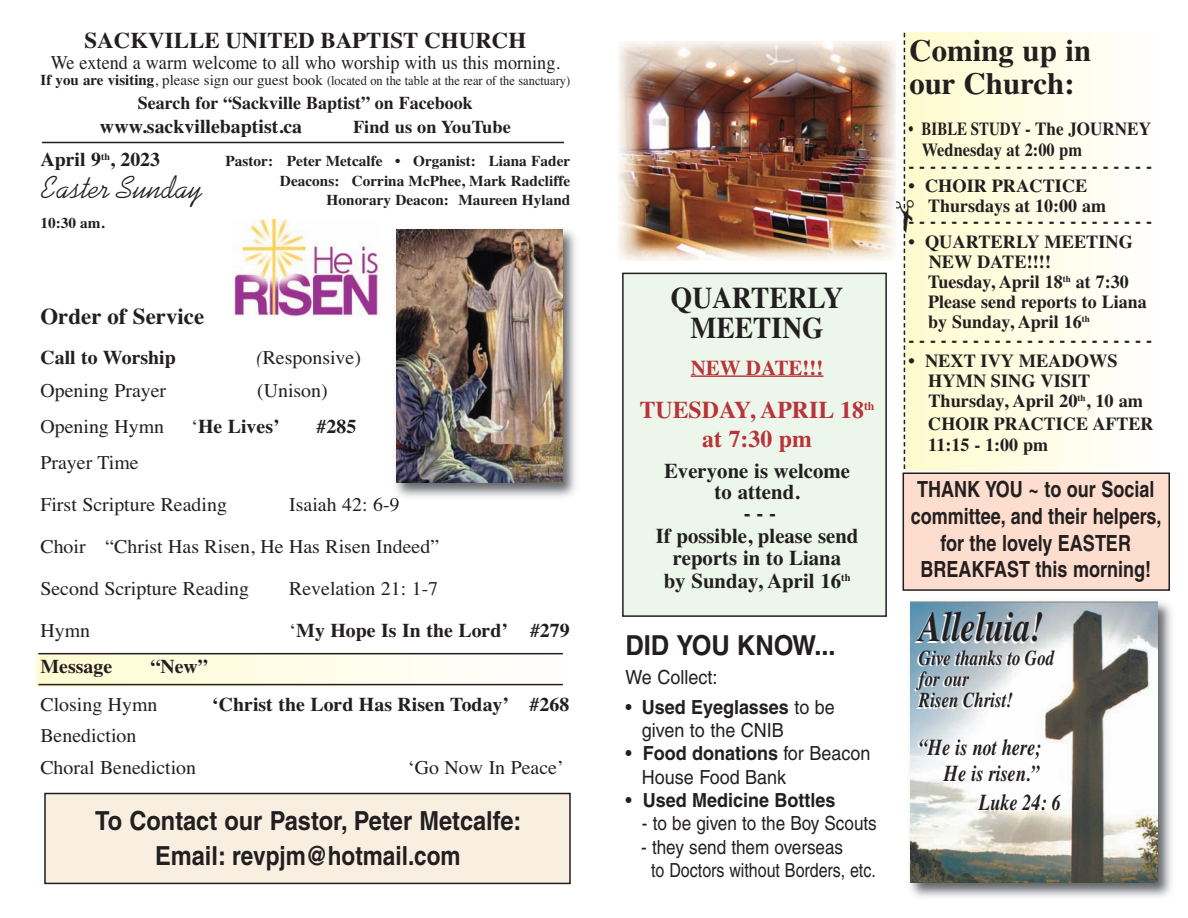
<style>
.page{position:relative;width:1188px;height:918px;background:#fff}
.page>*{position:absolute;margin:0;border:0;box-sizing:border-box;transform-origin:0 0}
.t1{font:italic 700 42.3px "Times";color:#231f20;scale:.8 1}
.t2{font:31.8px "Kaufmann";color:#231f20}
.t3{font:700 30.9px/32.4px "Times";color:#231f20}
.t4{font:700 30px/30px "Times";color:#231f20;text-align:center;scale:.92 1}
.t5{font:700 27.6px "Helvetica";color:#231f20;scale:.93 1}
.t6{font:700 26.25px/35.4px "Helvetica";color:#231f20;text-align:center;scale:.9 1}
.t7{font:700 24px/28.5px "Times";color:#ba3338;text-align:center}
.t8{font:italic 700 22.8px/26.1px "Times";color:#231f20;text-align:right;scale:.8 1}
.t9{font:700 22.5px "Times";color:#231f20}
.t10{font:700 22.2px/26.7px "Helvetica";color:#231f20;text-align:center;scale:.81 1}
.t11{font:italic 700 21.15px/21.1px "Times";color:#231f20;scale:.8 1}
.t12{font:700 21.15px "Times";color:#ba3338}
.t13{font:700 21px/21.9px "Times";color:#231f20;text-align:center}
.t14{font:19.5px/42px "Times";color:#231f20}
.t15{font:700 19.5px "Times";color:#231f20}
.t16{font:19.5px/23.2px "Helvetica";color:#231f20;scale:.93 1}
.t17{font:19.5px/23.2px "Helvetica";color:#231f20;scale:.88 1}
.t18{font:19.5px "Times";color:#231f20;scale:.93 1}
.t19{font:700 19.5px "Helvetica";color:#231f20;scale:.93 1}
.t20{font:700 18.45px/20.1px "Times";color:#231f20}
.t21{font:700 18.45px "Times";color:#231f20;scale:.96 1}
.t22{font:700 18.45px/21.5px "Times";color:#231f20;scale:.79 1}
.t23{font:700 18px "Times";color:#231f20}
.t24{font:700 15px/19.5px "Times";color:#231f20;text-align:right}
.t25{font:13.5px "Times";color:#231f20;scale:.92 1}
.s1{font-weight:700;font-size:15px}
.s2{font-size:15px}
.s3{font-style:italic}
.s4{font-weight:400}
.s5{font-weight:700}
</style>
<div class="page">
<div style="left:45px;top:794px;width:525px;height:89px;background:#f8efe1"></div>
<div style="left:44px;top:793px;width:527px;height:91px;border:2px solid #231f20"></div>
<div style="left:906px;top:32px;width:254px;height:438px;background:linear-gradient(to right,#fffbce,#fffefd)"></div>
<svg style="left:36px;top:653px;width:527px;height:33px"></svg>
<hr style="left:38px;top:653px;width:525px;height:1px;background:#231f20">
<hr style="left:38px;top:684px;width:525px;height:1px;background:#231f20">
<img style="left:232px;top:219px;width:148px;height:97px">
<img style="left:390px;top:229px;width:186px;height:273px">
<img style="left:396px;top:230px;width:166px;height:253px">
<img style="left:910px;top:601px;width:262px;height:296px">
<img style="left:911px;top:601px;width:247px;height:281px">
<div style="left:623px;top:273px;width:263px;height:343px;background:#ecf6ea"></div>
<div style="left:622px;top:273px;width:265px;height:344px;border:2px solid #231f20"></div>
<hr style="left:691px;top:375px;width:133px;height:2px;background:#ba3338">
<hr style="left:42px;top:142px;width:522px;height:1px;background:#231f20">
<div style="left:903px;top:473px;width:266px;height:117px;background:#fdddcd"></div>
<div style="left:903px;top:472px;width:267px;height:119px;border:2px solid #231f20"></div>
<img style="left:618px;top:41px;width:276px;height:220px">
<svg style="left:894px;top:33px;width:20px;height:436px"></svg>
<p class="t9" style="left:84px;top:27px;width:443px">SACKVILLE UNITED BAPTIST CHURCH</p>
<p class="t18" style="left:51px;top:51px;width:549px">We extend a warm welcome to all who worship with us this morning.</p>
<p class="t25" style="left:41px;top:73px;width:577px"><span class="s1">If you are visiting</span><span class="s2">, please sign our guest book</span> (located on the table at the rear of the sanctuary)</p>
<p class="t23" style="left:138px;top:92px;width:337px">Search for “Sackville Baptist” on Facebook</p>
<p class="t15" style="left:100px;top:115px;width:204px">www.sackvillebaptist.ca</p>
<p class="t23" style="left:353px;top:116px;width:159px">Find us on YouTube</p>
<p class="t15" style="left:40px;top:148px;width:121px">April 9<sup>th</sup>, 2023</p>
<p class="t24" style="left:226px;top:151px;width:346px">Pastor: Peter Metcalfe • Organist: Liana Fader<br>Deacons: Corrina McPhee, Mark Radcliffe<br>Honorary Deacon: Maureen Hyland</p>
<p class="t24" style="left:40px;top:213px;width:66px">10:30 am.</p>
<h2 class="t2" style="left:42px;top:176px;width:162px">Easter Sunday</h2>
<p class="t9" style="left:40px;top:303px;width:165px">Order of Service</p>
<p class="t15" style="left:40px;top:346px;width:137px">Call to Worship</p>
<p class="t14" style="left:256px;top:336px;width:106px"><span class="s3">(</span>Responsive)</p>
<p class="t14" style="left:40px;top:369px;width:127px">Opening Prayer</p>
<p class="t14" style="left:257px;top:369px;width:72px">(Unison)</p>
<p class="t14" style="left:40px;top:405px;width:125px">Opening Hymn</p>
<p class="t15" style="left:191px;top:415px;width:90px"><span class="s4">‘</span>He Lives’</p>
<p class="t15" style="left:317px;top:415px;width:41px">#285</p>
<p class="t14" style="left:40px;top:441px;width:188px">Prayer Time<br>First Scripture Reading</p>
<p class="t14" style="left:40px;top:483px;width:400px;text-indent:249px">Isaiah 42: 6-9<br>Choir “Christ Has Risen, He Has Risen Indeed”<br>Second Scripture Reading</p>
<p class="t14" style="left:289px;top:567px;width:151px">Revelation 21: 1-7</p>
<p class="t14" style="left:40px;top:609px;width:51px">Hymn</p>
<p class="t15" style="left:290px;top:619px;width:282px"><span class="s4">‘</span>My Hope Is In the Lord’ #279</p>
<p class="t15" style="left:40px;top:655px;width:73px">Message</p>
<p class="t15" style="left:150px;top:655px;width:59px">“New”</p>
<p class="t14" style="left:40px;top:683px;width:119px">Closing Hymn</p>
<p class="t15" style="left:212px;top:693px;width:359px">‘Christ the Lord Has Risen Today’ #268</p>
<p class="t14" style="left:40px;top:720px;width:157px;line-height:31.5px">Benediction<br>Choral Benediction</p>
<p class="t14" style="left:408px;top:746px;width:157px">‘Go Now In Peace’</p>
<h3 class="t6" style="left:95px;top:805px;width:475px">To Contact our Pastor, Peter Metcalfe:<br>Email: revpjm@hotmail.com</h3>
<h3 class="t4" style="left:671px;top:282px;width:189px">QUARTERLY<br>MEETING</h3>
<p class="t12" style="left:691px;top:355px;width:134px">NEW DATE!!!</p>
<p class="t7" style="left:640px;top:396px;width:236px">TUESDAY, APRIL 18<sup>th </sup>at 7:30 pm</p>
<p class="t13" style="left:656px;top:460px;width:204px">Everyone is welcome to attend.<br>---<br>If possible, please send reports in to Liana<br>by Sunday, April 16<sup>th</sup></p>
<h3 class="t5" style="left:626px;top:635px;width:227px">DID YOU KNOW...</h3>
<p class="t16" style="left:626px;top:667px;width:100px">We Collect:</p>
<p class="t16" style="left:642px;top:697px;width:209px;text-indent:-16px">• <span class="s5">Used Eyeglasses</span> to be given to the CNIB</p>
<p class="t16" style="left:642px;top:744px;width:247px;text-indent:-16px">• <span class="s5">Food donations</span> for Beacon<br>House Food Bank</p>
<p class="t19" style="left:626px;top:793px;width:227px"><span class="s4">•</span> Used Medicine Bottles</p>
<p class="t17" style="left:642px;top:814px;width:268px">- to be given to the Boy Scouts</p>
<p class="t17" style="left:651px;top:837px;width:257px;text-indent:-10px">- they send them overseas<br>to Doctors without Borders, etc.</p>
<h3 class="t3" style="left:909px;top:35px;width:183px">Coming up in our Church:</h3>
<p class="t22" style="left:922px;top:118px;width:292px;text-indent:-13px">• BIBLE STUDY - The JOURNEY<br>Wednesday at 2:00 pm</p>
<p class="t21" style="left:909px;top:155px;width:255px">-----------------------</p>
<p class="t20" style="left:928px;top:176px;width:179px;text-indent:-20px">• CHOIR PRACTICE<br>Thursdays at 10:00 am</p>
<p class="t21" style="left:909px;top:210px;width:255px">-----------------------</p>
<p class="t20" style="left:928px;top:231px;width:220px;text-indent:-20px">• QUARTERLY MEETING<br>NEW DATE!!!!<br>Tuesday, April 18<sup>th</sup> at 7:30<br>Please send reports to Liana by Sunday, April 16<sup>th</sup></p>
<p class="t21" style="left:909px;top:329px;width:255px">-----------------------</p>
<p class="t20" style="left:928px;top:350px;width:217px;text-indent:-20px">• NEXT IVY MEADOWS<br>HYMN SING VISIT<br>Thursday, April 20<sup>th</sup>, 10 am</p>
<p class="t20" style="left:928px;top:413px;width:227px;line-height:21px">CHOIR PRACTICE AFTER<br>11:15 - 1:00 pm</p>
<p class="t10" style="left:911px;top:478px;width:311px">THANK YOU ~ to our Social committee, and their helpers, for the lovely EASTER<br>BREAKFAST this morning!</p>
<h1 class="t1" style="left:919px;top:602px;width:157px">Alleluia!</h1>
<p class="t11" style="left:919px;top:647px;width:171px">Give thanks to God for our<br>Risen Christ!</p>
<p class="t8" style="left:919px;top:734px;width:154px">“He is not here;<br>He is risen.”</p>
<p class="t8" style="left:979px;top:789px;width:104px">Luke 24: 6</p>
</div>
